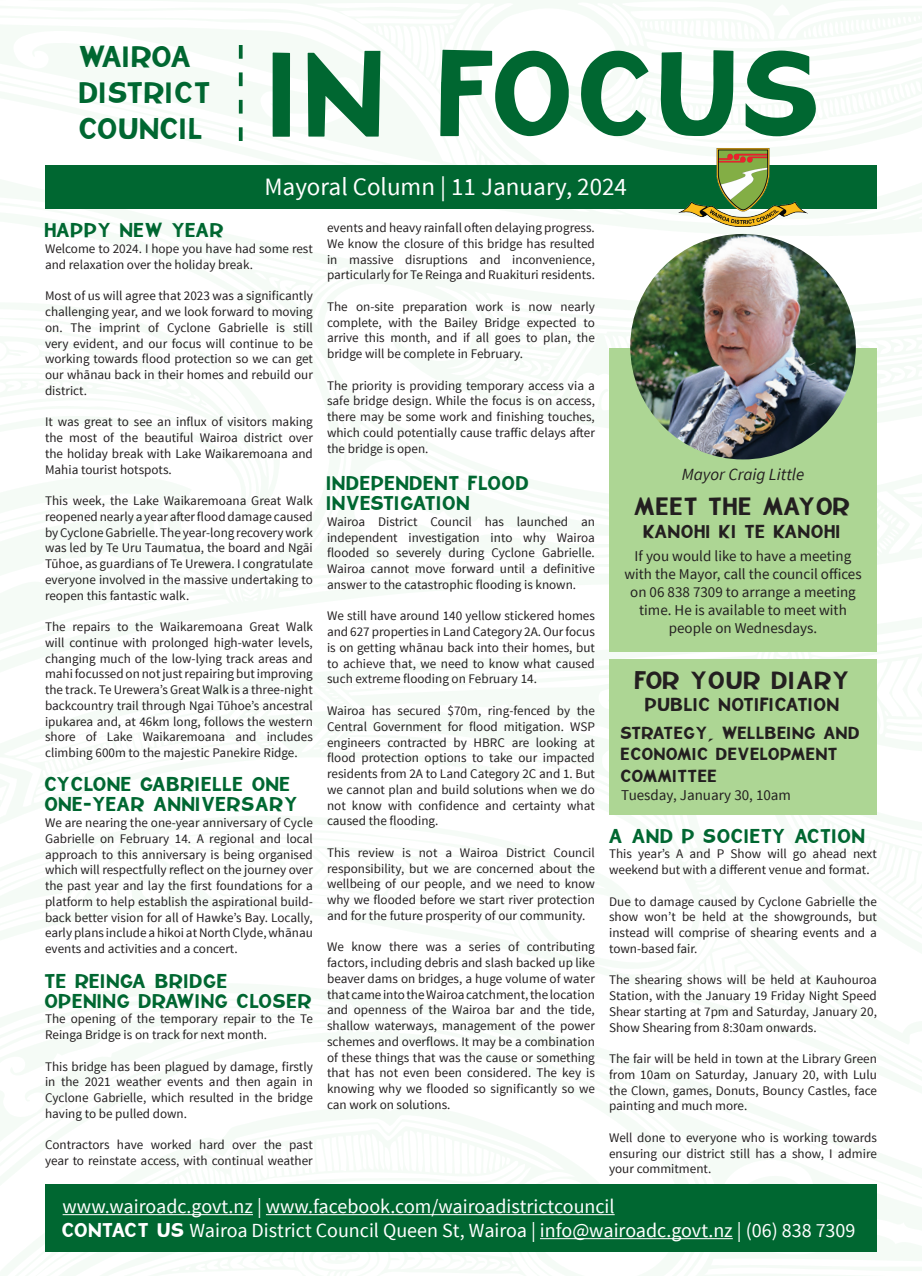
<style>
.page{position:relative;width:922px;height:1276px;background:#fff}
.page>*{position:absolute;margin:0;border:0;box-sizing:border-box;transform-origin:0 0}
.t1{font:121.38px "BBTEWAIROA";color:#006731}
.t2{font:29.88px "BBTEWAIROA";color:#006731}
.t3{font:25px "Source Sans Pro";color:#fff}
.t4{font:25px "BBTEWAIROA";color:#231f20}
.t5{font:20px "Source Sans Pro";color:#fff}
.t6{font:20px/20px "BBTEWAIROA";color:#006731}
.t7{font:18.75px "BBTEWAIROA";color:#231f20}
.t8{font:17.5px/21.8px "BBTEWAIROA";color:#231f20}
.t9{font:italic 17px "Source Sans Pro";color:#231f20}
.t10{font:15px/18px "Source Sans Pro";color:#231f20;text-align:center}
.t11{font:13.12px/15.8px "Source Sans Pro";color:#231f20;text-align:justify}
.s1{font-family:"BBTEWAIROA"}
</style>
<div class="page">
<div style="left:609px;top:660px;width:267px;height:155px;background:#add694"></div>
<div style="left:45px;top:165px;width:831px;height:44px;background:#006731"></div>
<div style="left:45px;top:1184px;width:831px;height:68px;background:#006731"></div>
<hr style="left:63px;top:1214px;width:190px;height:1px;background:#fff">
<hr style="left:266px;top:1214px;width:348px;height:1px;background:#fff">
<hr style="left:540px;top:1238px;width:192px;height:1px;background:#fff">
<svg style="left:239px;top:45px;width:3px;height:96px"></svg>
<div style="left:609px;top:348px;width:267px;height:304px;background:#add694"></div>
<img style="left:630px;top:234px;width:225px;height:225px;border-radius:113px">
<img style="left:678px;top:148px;width:129px;height:78px">
<p class="t2" style="left:80px;top:40px;width:115px">WAIROA</p>
<p class="t2" style="left:80px;top:75px;width:134px">DISTRICT</p>
<p class="t2" style="left:80px;top:111px;width:126px">COUNCIL</p>
<p class="t1" style="left:272px;top:23px;width:556px">IN FOCUS</p>
<p class="t3" style="left:264px;top:171px;width:364px">Mayoral Column | 11 January, 2024</p>
<p class="t6" style="left:45px;top:220px;width:181px">HAPPY NEW YEAR</p>
<p class="t11" style="left:45px;top:241px;width:269px">Welcome to 2024. I hope you have had some rest and relaxation over the holiday break.</p>
<p class="t11" style="left:45px;top:288px;width:269px">Most of us will agree that 2023 was a significantly challenging year, and we look forward to moving on. The imprint of Cyclone Gabrielle is still very evident, and our focus will continue to be working towards flood protection so we can get our whānau back in their homes and rebuild our district.</p>
<p class="t11" style="left:45px;top:414px;width:269px">It was great to see an influx of visitors making the most of the beautiful Wairoa district over the holiday break with Lake Waikaremoana and Mahia tourist hotspots.</p>
<p class="t11" style="left:45px;top:493px;width:269px">This week, the Lake Waikaremoana Great Walk reopened nearly a year after flood damage caused by Cyclone Gabrielle. The year-long recovery work was led by Te Uru Taumatua, the board and Ngāi Tūhoe, as guardians of Te Urewera. I congratulate everyone involved in the massive undertaking to reopen this fantastic walk.</p>
<p class="t11" style="left:45px;top:619px;width:269px">The repairs to the Waikaremoana Great Walk will continue with prolonged high-water levels, changing much of the low-lying track areas and mahi focussed on not just repairing but improving the track. Te Urewera’s Great Walk is a three-night backcountry trail through Ngai Tūhoe’s ancestral ipukarea and, at 46km long, follows the western shore of Lake Waikaremoana and includes climbing 600m to the majestic Panekire Ridge.</p>
<p class="t6" style="left:45px;top:774px;width:255px">CYCLONE GABRIELLE ONE<br>ONE-YEAR ANNIVERSARY</p>
<p class="t11" style="left:45px;top:815px;width:269px">We are nearing the one-year anniversary of Cycle Gabrielle on February 14. A regional and local approach to this anniversary is being organised which will respectfully reflect on the journey over the past year and lay the first foundations for a platform to help establish the aspirational build&shy;back better vision for all of Hawke’s Bay. Locally, early plans include a hikoi at North Clyde, whānau events and activities and a concert.</p>
<p class="t6" style="left:45px;top:970px;width:269px">TE REINGA BRIDGE<br>OPENING DRAWING CLOSER</p>
<p class="t11" style="left:45px;top:1011px;width:269px">The opening of the temporary repair to the Te<br>Reinga Bridge is on track for next month.</p>
<p class="t11" style="left:45px;top:1058px;width:269px">This bridge has been plagued by damage, firstly in the 2021 weather events and then again in Cyclone Gabrielle, which resulted in the bridge having to be pulled down.</p>
<p class="t11" style="left:45px;top:1137px;width:269px">Contractors have worked hard over the past year to reinstate access, with continual weather</p>
<p class="t11" style="left:327px;top:220px;width:269px">events and heavy rainfall often delaying progress.</p>
<p class="t11" style="left:327px;top:236px;width:269px">We know the closure of this bridge has resulted in massive disruptions and inconvenience, particularly for Te Reinga and Ruakituri residents.</p>
<p class="t11" style="left:327px;top:299px;width:269px">The on-site preparation work is now nearly complete, with the Bailey Bridge expected to arrive this month, and if all goes to plan, the bridge will be complete in February.</p>
<p class="t11" style="left:327px;top:378px;width:269px">The priority is providing temporary access via a safe bridge design. While the focus is on access, there may be some work and finishing touches, which could potentially cause traffic delays after the bridge is open.</p>
<p class="t6" style="left:327px;top:473px;width:204px">INDEPENDENT FLOOD<br>INVESTIGATION</p>
<p class="t11" style="left:327px;top:514px;width:269px">Wairoa District Council has launched an independent investigation into why Wairoa flooded so severely during Cyclone Gabrielle.<br>Wairoa cannot move forward until a definitive answer to the catastrophic flooding is known.</p>
<p class="t11" style="left:327px;top:608px;width:269px">We still have around 140 yellow stickered homes and 627 properties in Land Category 2A. Our focus is on getting whānau back into their homes, but to achieve that, we need to know what caused such extreme flooding on February 14.</p>
<p class="t11" style="left:327px;top:703px;width:269px">Wairoa has secured $70m, ring-fenced by the Central Government for flood mitigation. WSP engineers contracted by HBRC are looking at flood protection options to take our impacted residents from 2A to Land Category 2C and 1. But we cannot plan and build solutions when we do not know with confidence and certainty what caused the flooding.</p>
<p class="t11" style="left:327px;top:845px;width:269px">This review is not a Wairoa District Council responsibility, but we are concerned about the wellbeing of our people, and we need to know why we flooded before we start river protection and for the future prosperity of our community.</p>
<p class="t11" style="left:327px;top:939px;width:269px">We know there was a series of contributing factors, including debris and slash backed up like beaver dams on bridges, a huge volume of water that came into the Wairoa catchment, the location and openness of the Wairoa bar and the tide, shallow waterways, management of the power schemes and overflows. It may be a combination of these things that was the cause or something that has not even been considered. The key is knowing why we flooded so significantly so we can work on solutions.</p>
<p class="t9" style="left:681px;top:464px;width:124px">Mayor Craig Little</p>
<p class="t4" style="left:634px;top:492px;width:219px">MEET THE MAYOR</p>
<p class="t7" style="left:643px;top:520px;width:200px">KANOHI KI TE KANOHI</p>
<p class="t10" style="left:624px;top:547px;width:239px">If you would like to have a meeting with the Mayor, call the council offices on 06 838 7309 to arrange a meeting time. He is available to meet with people on Wednesdays.</p>
<p class="t4" style="left:635px;top:665px;width:217px">FOR YOUR DIARY</p>
<p class="t7" style="left:645px;top:694px;width:196px">PUBLIC NOTIFICATION</p>
<p class="t8" style="left:621px;top:721px;width:241px">STRATEGY, WELLBEING AND<br>ECONOMIC DEVELOPMENT<br>COMMITTEE</p>
<p class="t10" style="left:621px;top:786px;width:171px">Tuesday, January 30, 10am</p>
<p class="t6" style="left:609px;top:825px;width:258px">A AND P SOCIETY ACTION</p>
<p class="t11" style="left:609px;top:846px;width:269px">This year’s A and P Show will go ahead next weekend but with a different venue and format.</p>
<p class="t11" style="left:609px;top:893px;width:269px">Due to damage caused by Cyclone Gabrielle the show won’t be held at the showgrounds, but instead will comprise of shearing events and a town-based fair.</p>
<p class="t11" style="left:609px;top:972px;width:269px">The shearing shows will be held at Kauhouroa Station, with the January 19 Friday Night Speed Shear starting at 7pm and Saturday, January 20, Show Shearing from 8:30am onwards.</p>
<p class="t11" style="left:609px;top:1051px;width:269px">The fair will be held in town at the Library Green from 10am on Saturday, January 20, with Lulu the Clown, games, Donuts, Bouncy Castles, face painting and much more.</p>
<p class="t11" style="left:609px;top:1130px;width:269px">Well done to everyone who is working towards ensuring our district still has a show, I admire your commitment.</p>
<p class="t5" style="left:63px;top:1194px;width:553px">www.wairoadc.govt.nz | www.facebook.com/wairoadistrictcouncil</p>
<p class="t5" style="left:63px;top:1218px;width:794px"><span class="s1">CONTACT US</span> Wairoa District Council Queen St, Wairoa | info@wairoadc.govt.nz | (06) 838 7309</p>
</div>
